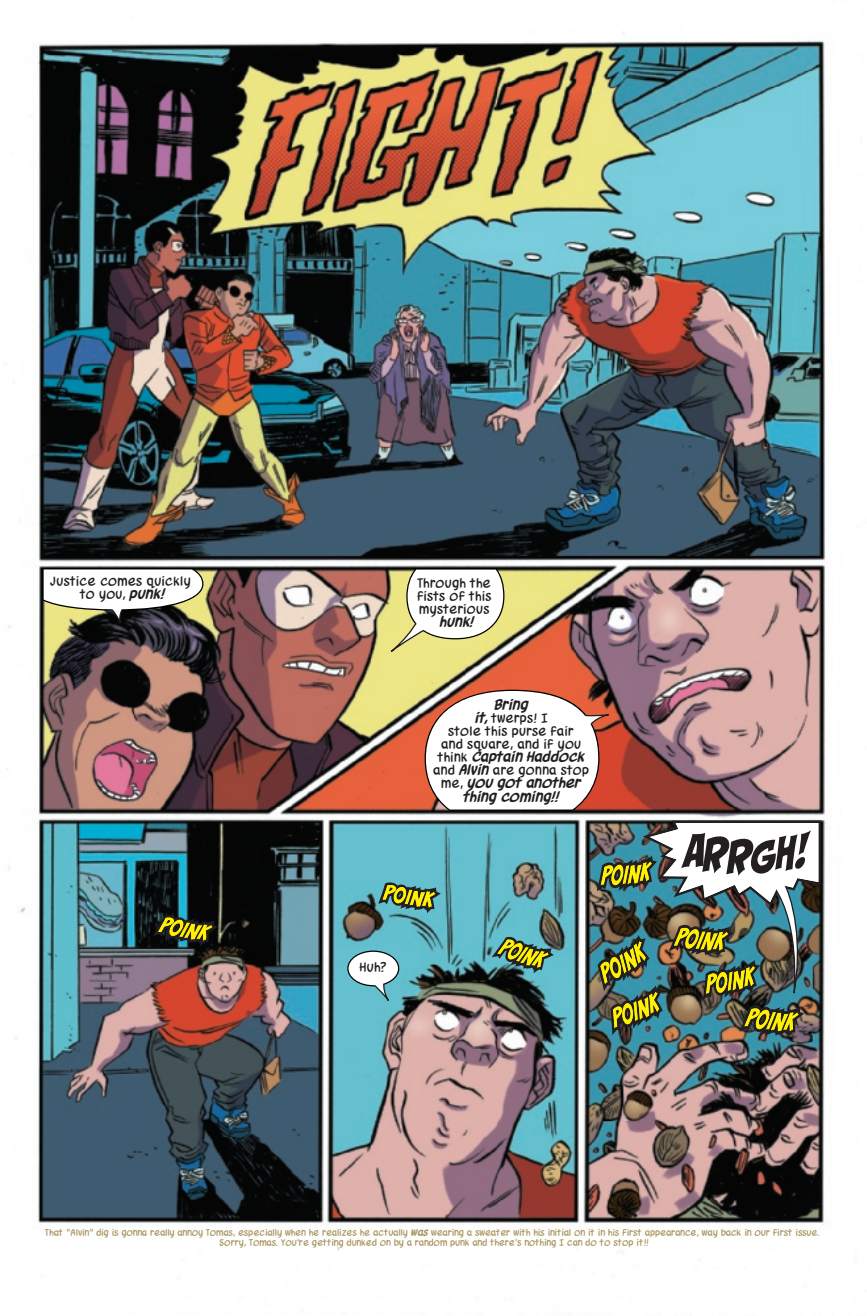
<style>
.page{position:relative;width:867px;height:1316px;background:#fff}
.page>*{position:absolute;margin:0;border:0;box-sizing:border-box;transform-origin:0 0}
.t1{font:12.25px/13.1px "V Ccharmer";letter-spacing:.025em;color:#231f20;text-align:center}
.t2{font:italic 700 12.25px "V Ccharmer";color:#231f20}
.t3{font:8.75px/9.6px "V Ccharmer";color:#a9965e;text-align:center}
.s1{font-weight:700;font-style:italic}
</style>
<div class="page">
<img style="left:6px;top:32px;width:820px;height:1220px">
<svg style="left:347px;top:950px;width:52px;height:36px"></svg>
<svg style="left:361px;top:979px;width:30px;height:25px"></svg>
<div style="left:348px;top:951px;width:50px;height:33px;background:#fff;border-radius:50%"></div>
<svg style="left:42px;top:568px;width:161px;height:61px"></svg>
<svg style="left:390px;top:568px;width:114px;height:86px"></svg>
<svg style="left:424px;top:689px;width:186px;height:121px"></svg>
<svg style="left:153px;top:914px;width:65px;height:31px;background:#4b4e17"></svg>
<svg style="left:491px;top:936px;width:62px;height:37px;background:#6b8e62"></svg>
<img style="left:596px;top:820px;width:224px;height:217px">
<svg style="left:378px;top:882px;width:62px;height:31px;background:#749763"></svg>
<h1 class="t1" style="left:50px;top:575px;width:142px">Justice comes quickly to you, <span class="s1">punk!</span></h1>
<h1 class="t1" style="left:417px;top:576px;width:76px;text-align:justify">Through the fists of this mysterious</h1>
<h1 class="t2" style="left:439px;top:613px;width:36px">hunk!</h1>
<h1 class="t1" style="left:433px;top:698px;width:157px"><span class="s1">Bring<br>it,</span> twerps! I<br>stole this purse fair<br>and square, and if you think <span class="s1">Captain Haddock </span>and <span class="s1">Alvin</span> are gonna stop me, <span class="s1">you got another thing coming!!</span></h1>
<h1 class="t1" style="left:359px;top:960px;width:29px">Huh?</h1>
<p class="t3" style="left:46px;top:1227px;width:775px">That “Alvin" dig is gonna really annoy Tomas, especially when he realizes he actually <span class="s1">was</span> wearing a sweater with his initial on it in his first appearance, way back in our first issue.<br>Sorry, Tomas. You're getting dunked on by a random punk and there's nothing I can do to stop it!!</p>
</div>
